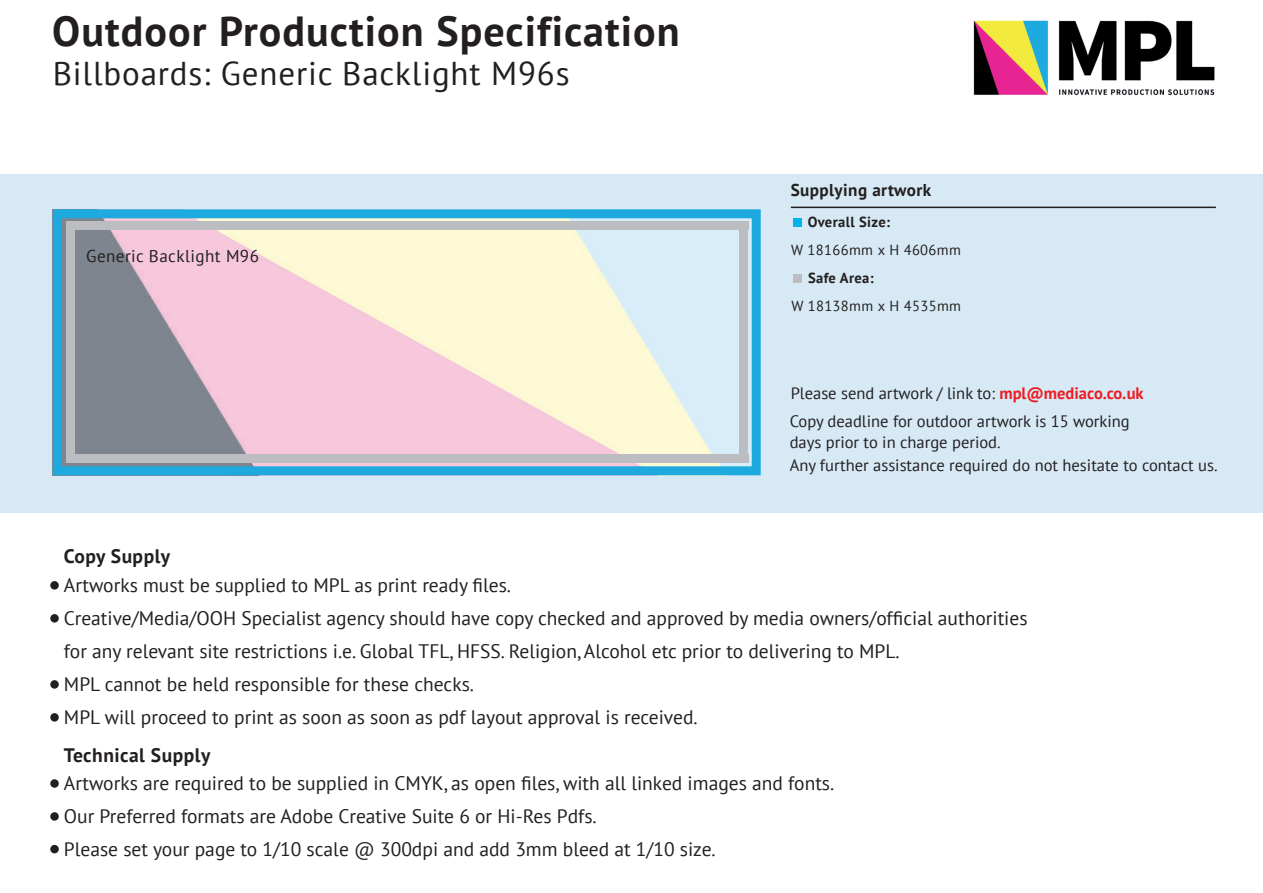
<style>
.page{position:relative;width:1263px;height:893px;background:#fff}
.page>*{position:absolute;margin:0;border:0;box-sizing:border-box;transform-origin:0 0}
.t1{font:700 42px "PT Sans";letter-spacing:.025em;color:#231f20}
.t2{font:33px "PT Sans";letter-spacing:.025em;color:#231f20}
.t3{font:19.5px "PT Sans";color:#231f20}
.t4{font:700 19.5px "PT Sans";letter-spacing:.025em;color:#231f20}
.t5{font:17.1px "PT Sans";letter-spacing:.025em;color:#231f20}
.t6{font:700 17.1px "PT Sans";letter-spacing:.025em;color:#231f20}
.t7{font:16.5px "PT Sans";color:#231f20}
.t8{font:14.55px "PT Sans";letter-spacing:.025em;color:#231f20}
.t9{font:700 14.55px "PT Sans";letter-spacing:.025em;color:#231f20}
.s1{font-weight:700;color:#ee1d23}
</style>
<div class="page">
<div style="left:0;top:174px;width:1263px;height:338px;background:#d6e9f5"></div>
<hr style="left:791px;top:207px;width:425px;height:1px;background:#231f20">
<div style="left:793px;top:218px;width:8px;height:8px;background:#00b3ef"></div>
<div style="left:793px;top:274px;width:8px;height:9px;background:#bcbdc0"></div>
<img style="left:973px;top:20px;width:242px;height:76px">
<div style="left:50px;top:581px;width:9px;height:9px;background:#231f20;border-radius:50%"></div>
<div style="left:50px;top:614px;width:9px;height:9px;background:#231f20;border-radius:50%"></div>
<div style="left:50px;top:680px;width:9px;height:9px;background:#231f20;border-radius:50%"></div>
<div style="left:50px;top:713px;width:9px;height:9px;background:#231f20;border-radius:50%"></div>
<div style="left:50px;top:779px;width:9px;height:9px;background:#231f20;border-radius:50%"></div>
<div style="left:50px;top:812px;width:9px;height:9px;background:#231f20;border-radius:50%"></div>
<div style="left:50px;top:845px;width:9px;height:8px;background:#231f20;border-radius:50%"></div>
<img style="left:63px;top:219px;width:686px;height:246px">
<div style="left:53px;top:209px;width:708px;height:266px;border:9px solid #1eaade"></div>
<div style="left:67px;top:454px;width:681px;height:9px;background:#bcbdc0"></div>
<div style="left:739px;top:225px;width:9px;height:233px;background:#bcbdc0"></div>
<div style="left:67px;top:221px;width:681px;height:9px;background:#bcbdc0"></div>
<div style="left:66px;top:221px;width:9px;height:242px;background:#bcbdc0"></div>
<p class="t1" style="left:52px;top:3px;width:629px">Outdoor Production Specification</p>
<p class="t2" style="left:53px;top:53px;width:518px">Billboards: Generic Backlight M96s</p>
<p class="t5" style="left:86px;top:245px;width:174px">Generic Backlight M96</p>
<p class="t4" style="left:64px;top:543px;width:108px">Copy Supply</p>
<p class="t6" style="left:791px;top:179px;width:142px">Supplying artwork</p>
<p class="t9" style="left:808px;top:212px;width:84px">Overall Size:</p>
<p class="t8" style="left:791px;top:241px;width:171px">W 18166mm x H 4606mm</p>
<p class="t9" style="left:808px;top:268px;width:67px">Safe Area:</p>
<p class="t8" style="left:791px;top:296px;width:171px">W 18138mm x H 4535mm</p>
<p class="t7" style="left:791px;top:383px;width:354px">Please send artwork / link to: <span class="s1">mpl@mediaco.co.uk</span></p>
<p class="t7" style="left:790px;top:411px;width:342px">Copy deadline for outdoor artwork is 15 working</p>
<p class="t7" style="left:790px;top:432px;width:212px">days prior to in charge period.</p>
<p class="t7" style="left:790px;top:454px;width:429px">Any further assistance required do not hesitate to contact us.</p>
<p class="t3" style="left:64px;top:572px;width:449px">Artworks must be supplied to MPL as print ready files.</p>
<p class="t3" style="left:64px;top:605px;width:965px">Creative/Media/OOH Specialist agency should have copy checked and approved by media owners/official authorities</p>
<p class="t3" style="left:64px;top:638px;width:837px">for any relevant site restrictions i.e. Global TFL, HFSS. Religion, Alcohol etc prior to delivering to MPL.</p>
<p class="t3" style="left:64px;top:671px;width:412px">MPL cannot be held responsible for these checks.</p>
<p class="t3" style="left:64px;top:704px;width:635px">MPL will proceed to print as soon as soon as pdf layout approval is received.</p>
<p class="t4" style="left:64px;top:742px;width:148px">Technical Supply</p>
<p class="t3" style="left:64px;top:770px;width:772px">Artworks are required to be supplied in CMYK, as open files, with all linked images and fonts.</p>
<p class="t3" style="left:64px;top:803px;width:534px">Our Preferred formats are Adobe Creative Suite 6 or Hi-Res Pdfs.</p>
<p class="t3" style="left:64px;top:836px;width:653px">Please set your page to 1/10 scale @ 300dpi and add 3mm bleed at 1/10 size.</p>
</div>
